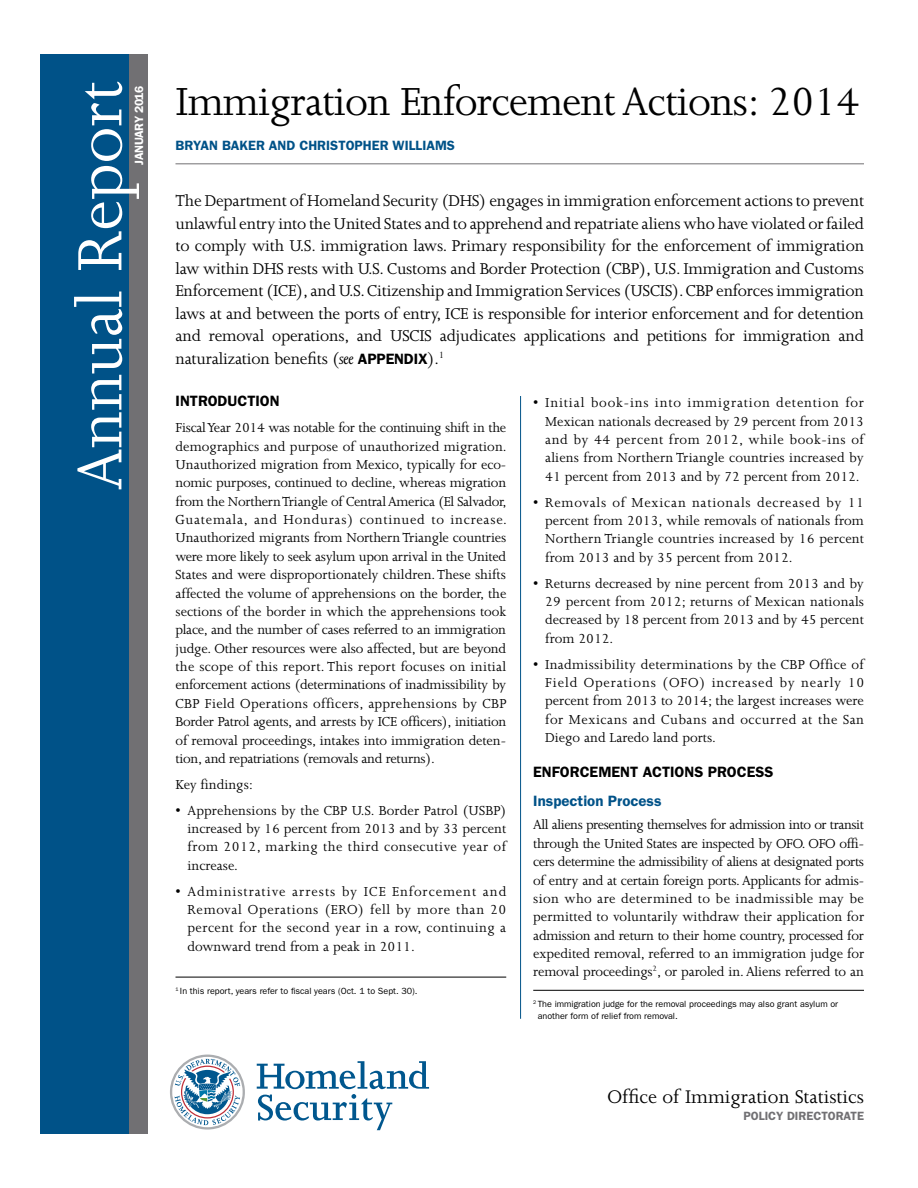
<style>
.page{position:relative;width:918px;height:1188px;background:#fff}
.page>*{position:absolute;margin:0;border:0;box-sizing:border-box;transform-origin:0 0}
.t1{font:72px "Joanna";color:#fff}
.t2{font:45px "Joanna";letter-spacing:-.02em;color:#000}
.t3{font:21px "Joanna";color:#000}
.t4{font:18px/22.5px "Joanna";letter-spacing:-.01em;color:#000;text-align:justify}
.t5{font:15px/18.5px "Joanna";color:#000;text-align:justify}
.t6{font:600 15px "ITC Franklin Gothic Std";color:#000}
.t7{font:600 15px "ITC Franklin Gothic Std";color:#005288}
.t8{font:600 13.5px "ITC Franklin Gothic Std";color:#005288}
.t9{font:600 12px "ITC Franklin Gothic Std";color:#717073}
.t10{font:600 12px "ITC Franklin Gothic Std";letter-spacing:-.03em;color:#fff}
.footnote{font:9px/12px "ITC Franklin Gothic Std";color:#000}
.s1{font-style:italic}
.s2{font-family:"ITC Franklin Gothic Std";font-weight:600;font-size:15px}
</style>
<div class="page">
<div style="left:122px;top:54px;width:26px;height:1080px;background:#717073"></div>
<div style="left:40px;top:54px;width:89px;height:1080px;background:#005288"></div>
<svg style="left:257px;top:1061px;width:172px;height:69px"></svg>
<svg style="left:170px;top:1055px;width:75px;height:75px"></svg>
<hr style="left:176px;top:163px;width:688px;height:1px;background:#717073">
<hr style="left:176px;top:977px;width:330px;height:1px;background:#000">
<hr style="left:533px;top:990px;width:331px;height:1px;background:#000">
<hr style="left:520px;top:396px;width:1px;height:623px;background:#005288">
<h1 class="t1" style="left:61px;top:490px;width:411px;rotate:-90deg">Annual Report</h1>
<h1 class="t2" style="left:176px;top:77px;width:686px">Immigration Enforcement Actions: 2014</h1>
<h1 class="t10" style="left:132px;top:165px;width:81px;rotate:-90deg">JANUARY 2016</h1>
<p class="t8" style="left:176px;top:137px;width:281px">BRYAN BAKER AND CHRISTOPHER WILLIAMS</p>
<p class="t4" style="left:176px;top:190px;width:690px">The Department of Homeland Security (DHS) engages in immigration enforcement actions to prevent unlawful entry into the United States and to apprehend and repatriate aliens who have violated or failed to comply with U.S. immigration laws. Primary responsibility for the enforcement of immigration law within DHS rests with U.S. Customs and Border Protection (CBP), U.S. Immigration and Customs Enforcement (ICE), and U.S. Citizenship and Immigration Services (USCIS). CBP enforces immigration laws at and between the ports of entry, ICE is responsible for interior enforcement and for detention and removal operations, and USCIS adjudicates applications and petitions for immigration and naturalization benefits (<span class="s1">see</span> <span class="s2">APPENDIX</span>).<sup>1</sup></p>
<h2 class="t6" style="left:176px;top:392px;width:106px">INTRODUCTION</h2>
<p class="t5" style="left:176px;top:419px;width:333px">Fiscal Year 2014 was notable for the continuing shift in the demographics and purpose of unauthorized migration.<br>Unauthorized migration from Mexico, typically for eco&shy;nomic purposes, continued to decline, whereas migration from the Northern Triangle of Central America (El Salvador, Guatemala, and Honduras) continued to increase.<br>Unauthorized migrants from Northern Triangle countries were more likely to seek asylum upon arrival in the United States and were disproportionately children. These shifts affected the volume of apprehensions on the border, the sections of the border in which the apprehensions took place, and the number of cases referred to an immigration judge. Other resources were also affected, but are beyond the scope of this report. This report focuses on initial enforcement actions (determinations of inadmissibility by CBP Field Operations officers, apprehensions by CBP Border Patrol agents, and arrests by ICE officers), initiation of removal proceedings, intakes into immigration deten&shy;tion, and repatriations (removals and returns).</p>
<p class="t5" style="left:176px;top:775px;width:79px">Key findings:</p>
<p class="t5" style="left:188px;top:801px;width:320px;text-indent:-12px">• Apprehensions by the CBP U.S. Border Patrol (USBP) increased by 16 percent from 2013 and by 33 percent from 2012, marking the third consecutive year of increase.</p>
<p class="t5" style="left:188px;top:882px;width:320px;text-indent:-12px">• Administrative arrests by ICE Enforcement and Removal Operations (ERO) fell by more than 20 percent for the second year in a row, continuing a downward trend from a peak in 2011.</p>
<p class="footnote" style="left:176px;top:985px;width:244px"><sup>1</sup> In this report, years refer to fiscal years (Oct. 1 to Sept. 30).</p>
<p class="t5" style="left:545px;top:394px;width:320px;text-indent:-12px">• Initial book-ins into immigration detention for Mexican nationals decreased by 29 percent from 2013 and by 44 percent from 2012, while book-ins of aliens from Northern Triangle countries increased by 41 percent from 2013 and by 72 percent from 2012.</p>
<p class="t5" style="left:545px;top:493px;width:320px;text-indent:-12px">• Removals of Mexican nationals decreased by 11 percent from 2013, while removals of nationals from Northern Triangle countries increased by 16 percent from 2013 and by 35 percent from 2012.</p>
<p class="t5" style="left:545px;top:574px;width:320px;text-indent:-12px">• Returns decreased by nine percent from 2013 and by 29 percent from 2012; returns of Mexican nationals decreased by 18 percent from 2013 and by 45 percent from 2012.</p>
<p class="t5" style="left:545px;top:655px;width:320px;text-indent:-12px">• Inadmissibility determinations by the CBP Office of Field Operations (OFO) increased by nearly 10 percent from 2013 to 2014; the largest increases were for Mexicans and Cubans and occurred at the San Diego and Laredo land ports.</p>
<h2 class="t6" style="left:533px;top:763px;width:242px">ENFORCEMENT ACTIONS PROCESS</h2>
<h3 class="t7" style="left:533px;top:792px;width:130px">Inspection Process</h3>
<p class="t5" style="left:533px;top:816px;width:332px">All aliens presenting themselves for admission into or transit through the United States are inspected by OFO. OFO offi&shy;cers determine the admissibility of aliens at designated ports of entry and at certain foreign ports. Applicants for admis&shy;sion who are determined to be inadmissible may be permitted to voluntarily withdraw their application for admission and return to their home country, processed for expedited removal, referred to an immigration judge for removal proceedings<sup>2</sup>, or paroled in. Aliens referred to an</p>
<p class="footnote" style="left:538px;top:998px;width:302px;text-indent:-4px"><sup>2</sup> The immigration judge for the removal proceedings may also grant asylum or another form of relief from removal.</p>
<h1 class="t3" style="left:607px;top:1086px;width:258px">Office of Immigration Statistics</h1>
<h1 class="t9" style="left:743px;top:1109px;width:122px">POLICY DIRECTORATE</h1>
</div>
